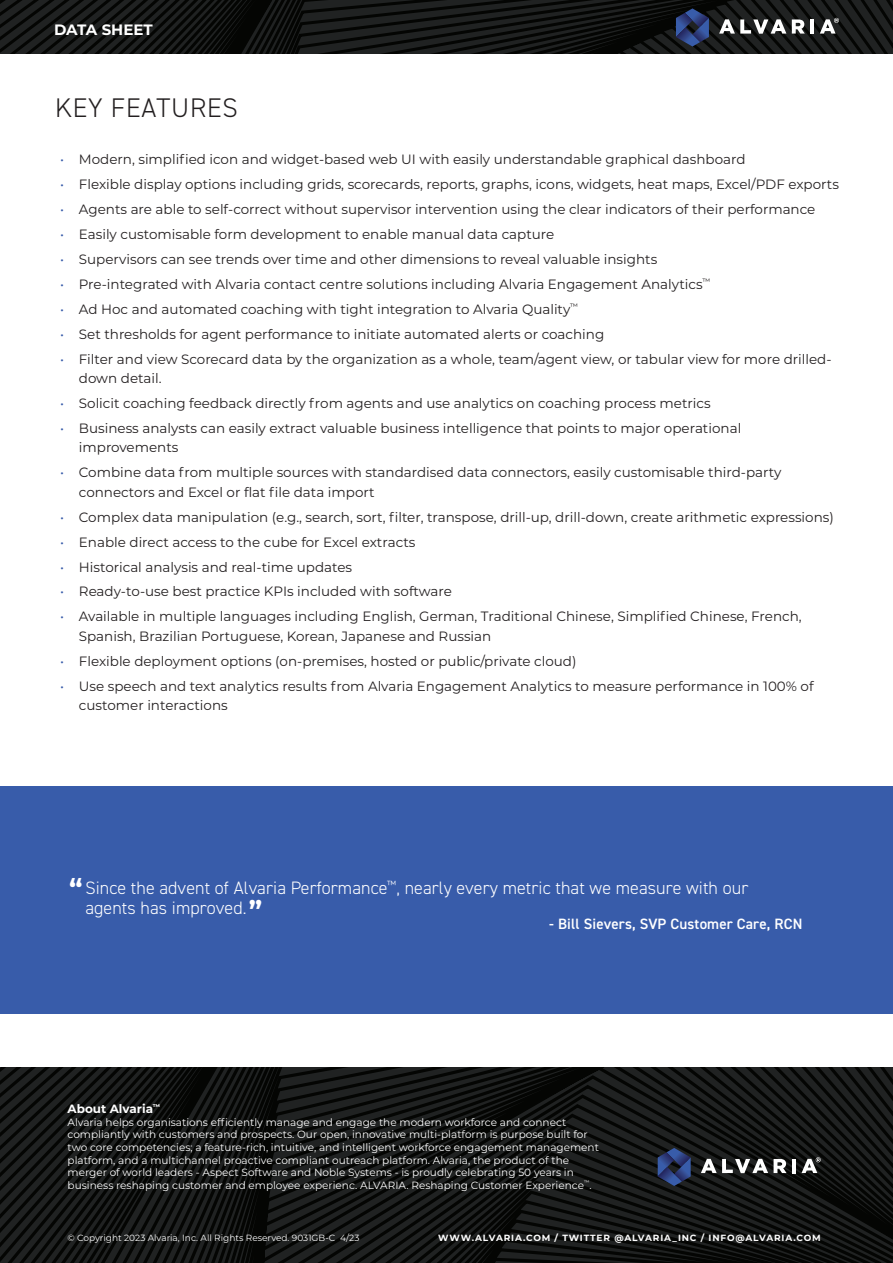
<style>
.page{position:relative;width:893px;height:1263px;background:#fff}
.page>*{position:absolute;margin:0;border:0;box-sizing:border-box;transform-origin:0 0}
.Subhead_Black_All_Ca{font:300 27px "DIN2014";letter-spacing:.03em;color:#231f20}
.t1{font:700 27px "Montserrat";color:#fff}
.t2{font:300 18px/19.5px "DIN2014";letter-spacing:.005em;color:#fff}
.t3{font:600 15px "DIN2014";letter-spacing:.01em;color:#fff}
.t4{font:700 15px "Montserrat";color:#fff}
.t5{font:13.5px/19.5px "Montserrat";color:#231f20}
.Boilerplate_Header{font:700 12px "Montserrat";color:#fff}
.Boilerplate_Body{font:10.5px/12.6px "Montserrat";color:#fff}
.Copyright{font:9px "Montserrat";color:#fff}
.Social{font:700 9px "Montserrat";letter-spacing:.095em;color:#fff}
.s1{color:#385caa}
.s2{font-family:"Montserrat";font-weight:700;font-size:27px}
</style>
<div class="page">
<svg style="left:0;top:0;width:893px;height:54px;background:#131514"></svg>
<svg style="left:719px;top:19px;width:67px;height:15px"></svg>
<svg style="left:792px;top:19px;width:13px;height:15px"></svg>
<hr style="left:810px;top:19px;width:4px;height:15px;background:#fff">
<svg style="left:676px;top:8px;width:33px;height:39px"></svg>
<svg style="left:820px;top:18px;width:19px;height:16px"></svg>
<svg style="left:0;top:1067px;width:893px;height:196px;background:#121413"></svg>
<svg style="left:701px;top:1159px;width:67px;height:14px"></svg>
<svg style="left:774px;top:1159px;width:12px;height:14px"></svg>
<hr style="left:792px;top:1159px;width:4px;height:14px;background:#fff">
<svg style="left:658px;top:1148px;width:33px;height:38px"></svg>
<svg style="left:801px;top:1157px;width:20px;height:16px"></svg>
<div style="left:0;top:786px;width:893px;height:228px;background:#385caa"></div>
<p class="t4" style="left:54px;top:18px;width:100px">DATA SHEET</p>
<p class="Subhead_Black_All_Ca" style="left:55px;top:91px;width:184px">KEY FEATURES</p>
<p class="t5" style="left:60px;top:149px;width:687px"><span class="s1">•</span> Modern, simplified icon and widget-based web UI with easily understandable graphical dashboard</p>
<p class="t5" style="left:60px;top:174px;width:780px"><span class="s1">•</span> Flexible display options including grids, scorecards, reports, graphs, icons, widgets, heat maps, Excel/PDF exports</p>
<p class="t5" style="left:60px;top:199px;width:757px"><span class="s1">•</span> Agents are able to self-correct without supervisor intervention using the clear indicators of their performance</p>
<p class="t5" style="left:60px;top:224px;width:496px"><span class="s1">•</span> Easily customisable form development to enable manual data capture</p>
<p class="t5" style="left:60px;top:249px;width:599px"><span class="s1">•</span> Supervisors can see trends over time and other dimensions to reveal valuable insights</p>
<p class="t5" style="left:60px;top:274px;width:652px"><span class="s1">•</span> Pre-integrated with Alvaria contact centre solutions including Alvaria Engagement Analytics<sup>™</sup></p>
<p class="t5" style="left:60px;top:299px;width:520px"><span class="s1">•</span> Ad Hoc and automated coaching with tight integration to Alvaria Quality<sup>™</sup></p>
<p class="t5" style="left:60px;top:324px;width:546px"><span class="s1">•</span> Set thresholds for agent performance to initiate automated alerts or coaching</p>
<p class="t5" style="left:79px;top:349px;width:754px;text-indent:-19px"><span class="s1">•</span> Filter and view Scorecard data by the organization as a whole, team/agent view, or tabular view for more drilled&shy;down detail.</p>
<p class="t5" style="left:60px;top:393px;width:652px"><span class="s1">•</span> Solicit coaching feedback directly from agents and use analytics on coaching process metrics</p>
<p class="t5" style="left:79px;top:418px;width:664px;text-indent:-19px"><span class="s1">•</span> Business analysts can easily extract valuable business intelligence that points to major operational improvements</p>
<p class="t5" style="left:79px;top:462px;width:704px;text-indent:-19px"><span class="s1">•</span> Combine data from multiple sources with standardised data connectors, easily customisable third-party connectors and Excel or flat file data import</p>
<p class="t5" style="left:60px;top:507px;width:775px"><span class="s1">•</span> Complex data manipulation (e.g., search, sort, filter, transpose, drill-up, drill-down, create arithmetic expressions)</p>
<p class="t5" style="left:60px;top:532px;width:357px"><span class="s1">•</span> Enable direct access to the cube for Excel extracts</p>
<p class="t5" style="left:60px;top:556px;width:294px"><span class="s1">•</span> Historical analysis and real-time updates</p>
<p class="t5" style="left:60px;top:581px;width:393px"><span class="s1">•</span> Ready-to-use best practice KPIs included with software</p>
<p class="t5" style="left:79px;top:606px;width:724px;text-indent:-19px"><span class="s1">•</span> Available in multiple languages including English, German, Traditional Chinese, Simplified Chinese, French,<br>Spanish, Brazilian Portuguese, Korean, Japanese and Russian</p>
<p class="t5" style="left:60px;top:651px;width:518px"><span class="s1">•</span> Flexible deployment options (on-premises, hosted or public/private cloud)</p>
<p class="t5" style="left:79px;top:676px;width:736px;text-indent:-19px"><span class="s1">•</span> Use speech and text analytics results from Alvaria Engagement Analytics to measure performance in 100% of customer interactions</p>
<p class="t1" style="left:69px;top:869px;width:15px">“</p>
<p class="t2" style="left:85px;top:878px;width:664px">Since the advent of Alvaria Performance<sup>™</sup>, nearly every metric that we measure with our agents has improved.<span class="s2">”</span></p>
<p class="t3" style="left:549px;top:914px;width:255px">- Bill Sievers, SVP Customer Care, RCN</p>
<p class="Boilerplate_Header" style="left:68px;top:1100px;width:94px">About Alvaria<sup>™</sup></p>
<p class="Boilerplate_Body" style="left:68px;top:1115px;width:533px">Alvaria helps organisations efficiently manage and engage the modern workforce and connect compliantly with customers and prospects. Our open, innovative multi-platform is purpose built for two core competencies; a feature-rich, intuitive, and intelligent workforce engagement management platform, and a multichannel proactive compliant outreach platform. Alvaria, the product of the merger of world leaders - Aspect Software and Noble Systems - is proudly celebrating 50 years in business reshaping customer and employee experienc. ALVARIA. Reshaping Customer Experience<sup>™</sup>.</p>
<p class="Copyright" style="left:68px;top:1231px;width:293px">© Copyright 2023 Alvaria, Inc. All Rights Reserved. 9031GB-C 4/23</p>
<p class="Social" style="left:438px;top:1231px;width:384px">WWW.ALVARIA.COM / TWITTER @ALVARIA_INC / INFO@ALVARIA.COM</p>
</div>
